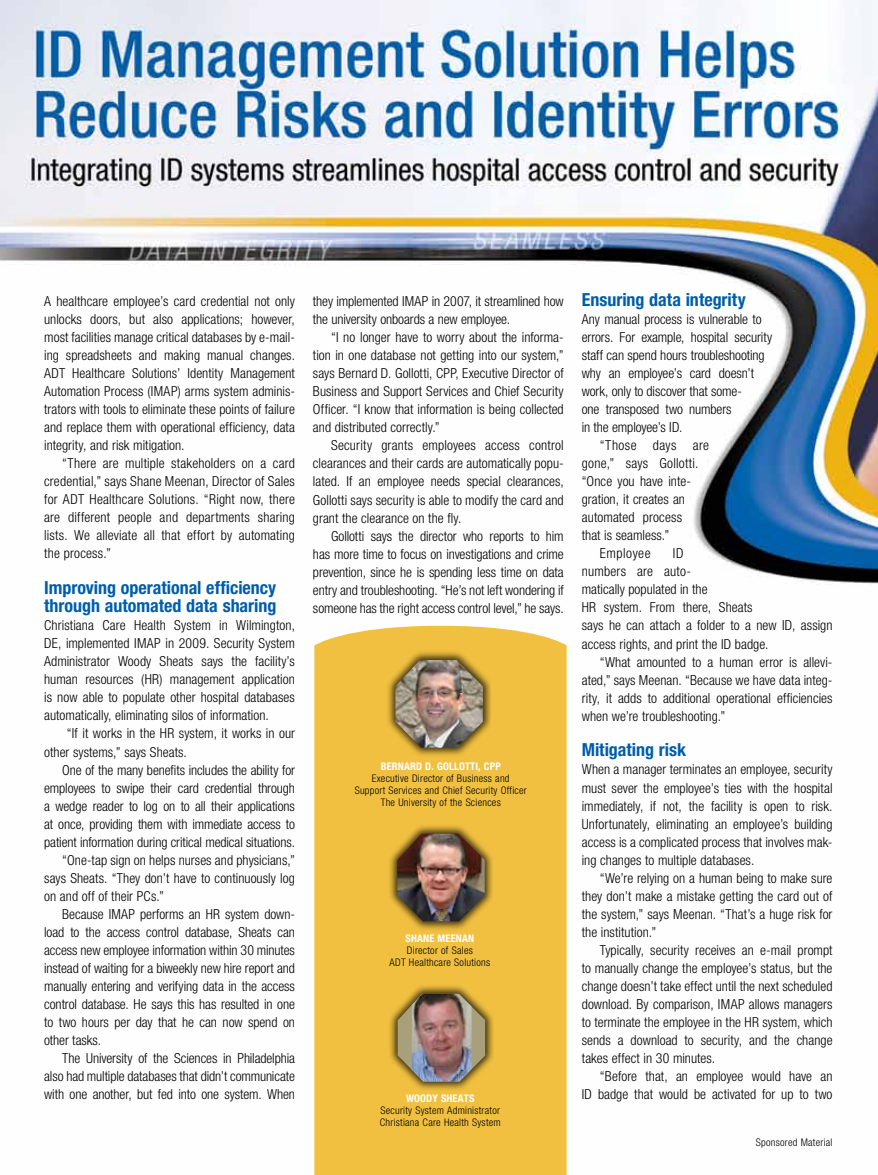
<style>
.page{position:relative;width:878px;height:1175px;background:#fff}
.page>*{position:absolute;margin:0;border:0;box-sizing:border-box;transform-origin:0 0}
.t1{font:700 condensed 18px/18px "Helvetica Neue LT Std";color:#005daa}
.t2{font:300 condensed 13.8px/18px "Helvetica Neue LT Std";color:#000;text-align:justify}
.t3{font:300 condensed 13.8px "Helvetica Neue LT Std";letter-spacing:.02em;color:#000}
.t4{font:300 condensed 13.8px "Helvetica Neue LT Std";letter-spacing:.03em;color:#000}
.t5{font:300 condensed 13.8px "Helvetica Neue LT Std";letter-spacing:.04em;color:#000}
.t6{font:300 condensed 10.5px/12px "Helvetica Neue LT Std";letter-spacing:.025em;color:#000;text-align:center}
.t7{font:700 condensed 10.5px "Helvetica Neue LT Std";letter-spacing:.015em;color:#fff}
</style>
<div class="page">
<img style="left:0;top:0;width:878px;height:1174px">
<div style="left:314px;top:625px;width:252px;height:549px;background:#f1c040"></div>
<div style="left:384px;top:649px;width:107px;height:107px;background:#000;opacity:.75"></div>
<img style="left:395px;top:660px;width:88px;height:87px">
<div style="left:386px;top:822px;width:107px;height:108px;background:#000;opacity:.75"></div>
<img style="left:397px;top:833px;width:87px;height:88px">
<div style="left:387px;top:983px;width:106px;height:107px;background:#000;opacity:.75"></div>
<svg style="left:397px;top:993px;width:88px;height:88px;background:#b39d5c"></svg>
<img style="left:412px;top:993px;width:59px;height:88px">
<p class="t2" style="left:44px;top:292px;width:252px">A healthcare employee’s card credential not only unlocks doors, but also applications; however, most facilities manage critical databases by e-mail&shy;ing spreadsheets and making manual changes.<br>ADT Healthcare Solutions’ Identity Management Automation Process (IMAP) arms system adminis&shy;trators with tools to eliminate these points of failure and replace them with operational efficiency, data integrity, and risk mitigation.</p>
<p class="t2" style="left:44px;top:454px;width:252px;text-indent:18px">“There are multiple stakeholders on a card credential,” says Shane Meenan, Director of Sales for ADT Healthcare Solutions. “Right now, there are different people and departments sharing lists. We alleviate all that effort by automating the process.”</p>
<h1 class="t1" style="left:44px;top:578px;width:234px">Improving operational efficiency through automated data sharing</h1>
<p class="t2" style="left:44px;top:616px;width:252px">Christiana Care Health System in Wilmington, DE, implemented IMAP in 2009. Security System Administrator Woody Sheats says the facility’s human resources (HR) management application is now able to populate other hospital databases automatically, eliminating silos of information.</p>
<p class="t2" style="left:44px;top:724px;width:252px;text-indent:23px">“If it works in the HR system, it works in our other systems,” says Sheats.</p>
<p class="t2" style="left:62px;top:760px;width:234px">One of the many benefits includes the ability for</p>
<p class="t2" style="left:44px;top:778px;width:252px">employees to swipe their card credential through</p>
<p class="t2" style="left:44px;top:796px;width:252px">a wedge reader to log on to all their applications</p>
<p class="t2" style="left:44px;top:814px;width:252px">at once, providing them with immediate access to</p>
<p class="t2" style="left:44px;top:832px;width:252px">patient information during critical medical situations.</p>
<p class="t2" style="left:62px;top:850px;width:234px">“One-tap sign on helps nurses and physicians,”</p>
<p class="t2" style="left:44px;top:868px;width:252px">says Sheats. “They don’t have to continuously log</p>
<p class="t2" style="left:44px;top:886px;width:121px">on and off of their PCs.”</p>
<p class="t2" style="left:62px;top:904px;width:234px">Because IMAP performs an HR system down-</p>
<p class="t2" style="left:44px;top:922px;width:252px">load to the access control database, Sheats can</p>
<p class="t2" style="left:44px;top:940px;width:252px">access new employee information within 30 minutes</p>
<p class="t2" style="left:44px;top:958px;width:252px">instead of waiting for a biweekly new hire report and</p>
<p class="t2" style="left:44px;top:976px;width:252px">manually entering and verifying data in the access</p>
<p class="t2" style="left:44px;top:994px;width:252px">control database. He says this has resulted in one</p>
<p class="t2" style="left:44px;top:1012px;width:252px">to two hours per day that he can now spend on</p>
<p class="t2" style="left:44px;top:1030px;width:58px">other tasks.</p>
<p class="t2" style="left:62px;top:1048px;width:234px">The University of the Sciences in Philadelphia</p>
<p class="t2" style="left:44px;top:1066px;width:252px">also had multiple databases that didn’t communicate</p>
<p class="t2" style="left:44px;top:1084px;width:252px">with one another, but fed into one system. When</p>
<p class="t2" style="left:313px;top:292px;width:252px">they implemented IMAP in 2007, it streamlined how the university onboards a new employee.</p>
<p class="t2" style="left:313px;top:328px;width:252px;text-indent:18px">“I no longer have to worry about the informa&shy;tion in one database not getting into our system,” says Bernard D. Gollotti, CPP, Executive Director of Business and Support Services and Chief Security Officer. “I know that information is being collected and distributed correctly.”</p>
<p class="t2" style="left:313px;top:436px;width:252px;text-indent:18px">Security grants employees access control clearances and their cards are automatically popu&shy;lated. If an employee needs special clearances, Gollotti says security is able to modify the card and grant the clearance on the fly.</p>
<p class="t2" style="left:313px;top:526px;width:252px;text-indent:18px">Gollotti says the director who reports to him has more time to focus on investigations and crime prevention, since he is spending less time on data entry and troubleshooting. “He’s not left wondering if someone has the right access control level,” he says.</p>
<p class="t7" style="left:380px;top:760px;width:122px">Bernard D. Gollotti, CPP</p>
<p class="t6" style="left:355px;top:772px;width:173px">Executive Director of Business and<br>Support Services and Chief Security Officer<br>The University of the Sciences</p>
<p class="t7" style="left:405px;top:931px;width:70px">Shane Meenan</p>
<p class="t6" style="left:389px;top:944px;width:102px">Director of Sales<br>ADT Healthcare Solutions</p>
<p class="t7" style="left:406px;top:1092px;width:69px">Woody Sheats</p>
<p class="t6" style="left:380px;top:1104px;width:122px;text-align:left">Security System Administrator<br>Christiana Care Health System</p>
<h1 class="t1" style="left:581px;top:290px;width:165px">Ensuring data integrity</h1>
<p class="t2" style="left:581px;top:310px;width:181px">Any manual process is vulnerable to</p>
<p class="t2" style="left:581px;top:328px;width:192px">errors. For example, hospital security</p>
<p class="t2" style="left:581px;top:346px;width:184px">staff can spend hours troubleshooting</p>
<p class="t2" style="left:581px;top:364px;width:174px">why an employee’s card doesn’t</p>
<p class="t2" style="left:581px;top:382px;width:162px">work, only to discover that some-</p>
<p class="t2" style="left:581px;top:400px;width:151px">one transposed two numbers</p>
<p class="t2" style="left:581px;top:418px;width:102px">in the employee’s ID.</p>
<p class="t4" style="left:599px;top:437px;width:111px">“Those days are</p>
<p class="t3" style="left:581px;top:455px;width:118px">gone,” says Gollotti.</p>
<p class="t2" style="left:581px;top:472px;width:111px">“Once you have inte-</p>
<p class="t2" style="left:581px;top:490px;width:105px">gration, it creates an</p>
<p class="t2" style="left:581px;top:508px;width:102px">automated process</p>
<p class="t2" style="left:581px;top:526px;width:89px">that is seamless.”</p>
<p class="t5" style="left:599px;top:545px;width:52px">Employee</p>
<p class="t2" style="left:581px;top:544px;width:252px;text-align:left;text-indent:91px">ID<br>numbers are auto-<br>matically populated in the<br>HR system. From there, Sheats<br>says he can attach a folder to a new ID, assign access rights, and print the ID badge.</p>
<p class="t2" style="left:581px;top:652px;width:252px;text-indent:18px">“What amounted to a human error is allevi&shy;ated,” says Meenan. “Because we have data integ&shy;rity, it adds to additional operational efficiencies when we’re troubleshooting.”</p>
<h1 class="t1" style="left:581px;top:741px;width:106px">Mitigating risk</h1>
<p class="t2" style="left:581px;top:760px;width:252px">When a manager terminates an employee, security must sever the employee’s ties with the hospital immediately, if not, the facility is open to risk.<br>Unfortunately, eliminating an employee’s building access is a complicated process that involves mak&shy;ing changes to multiple databases.</p>
<p class="t2" style="left:581px;top:868px;width:252px;text-indent:18px">“We’re relying on a human being to make sure they don’t make a mistake getting the card out of the system,” says Meenan. “That’s a huge risk for the institution.”</p>
<p class="t2" style="left:581px;top:940px;width:252px;text-indent:18px">Typically, security receives an e-mail prompt to manually change the employee’s status, but the change doesn’t take effect until the next scheduled download. By comparison, IMAP allows managers to terminate the employee in the HR system, which sends a download to security, and the change takes effect in 30 minutes.</p>
<p class="t2" style="left:581px;top:1066px;width:252px;text-align:right">“Before that, an employee would have an<br>ID badge that would be activated for up to two</p>
<p class="t6" style="left:755px;top:1136px;width:78px">Sponsored Material</p>
</div>
